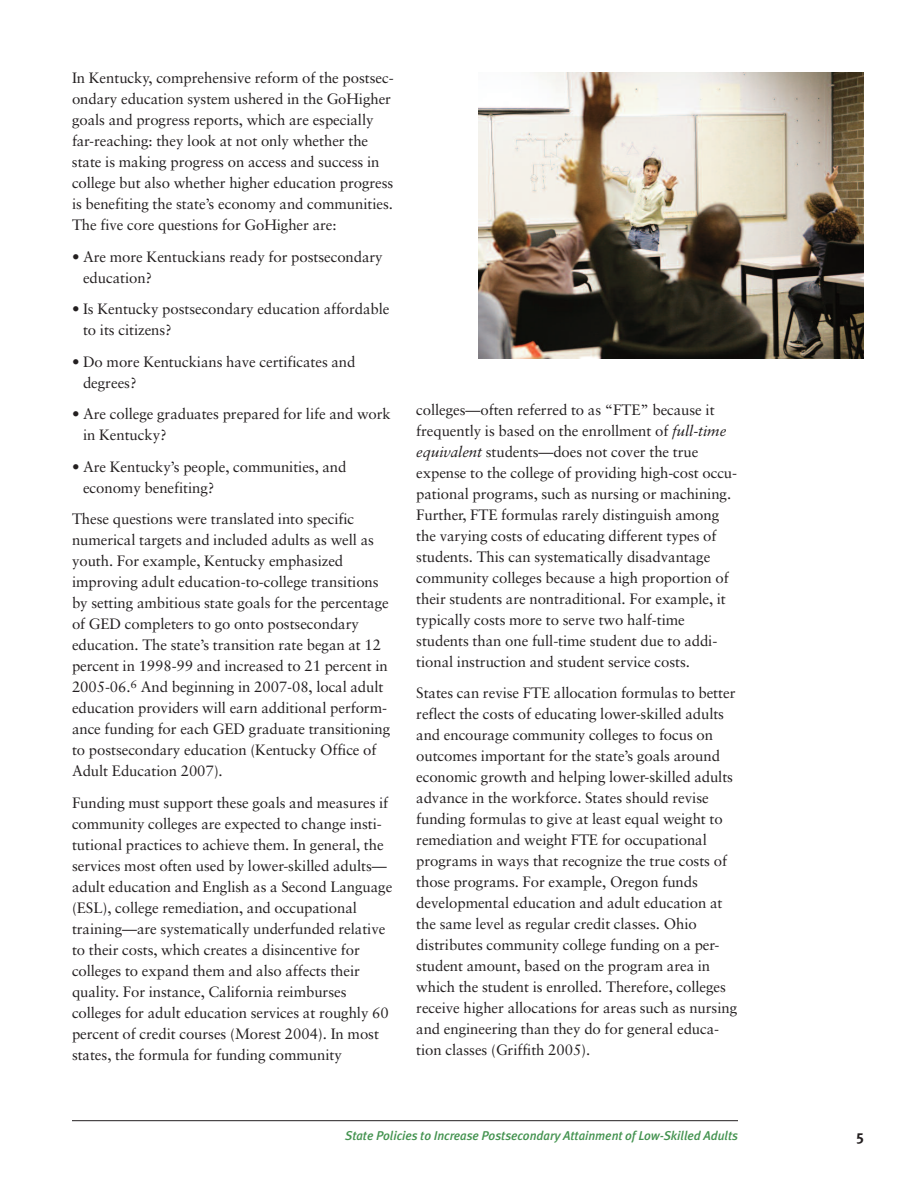
<style>
.page{position:relative;width:918px;height:1188px;background:#fff}
.page>*{position:absolute;margin:0;border:0;box-sizing:border-box;transform-origin:0 0}
.t1{font:15px/21px "Sabon";letter-spacing:-.005em;color:#231f20}
.t2{font:700 15px "Meta Plus";color:#231f20}
.t3{font:italic 500 12.75px "Meta Plus";letter-spacing:-.005em;color:#449350}
.s1{font-style:italic}
</style>
<div class="page">
<hr style="left:72px;top:1120px;width:666px;height:1px;background:#231f20">
<img style="left:478px;top:72px;width:386px;height:287px">
<p class="t1" style="left:72px;top:69px;width:323px">In Kentucky, comprehensive reform of the postsec&shy;ondary education system ushered in the GoHigher goals and progress reports, which are especially far-reaching: they look at not only whether the state is making progress on access and success in college but also whether higher education progress is benefiting the state’s economy and communities.<br>The five core questions for GoHigher are:</p>
<p class="t1" style="left:83px;top:247px;width:301px;text-indent:-11px">• Are more Kentuckians ready for postsecondary education?</p>
<p class="t1" style="left:83px;top:300px;width:308px;text-indent:-11px">• Is Kentucky postsecondary education affordable to its citizens?</p>
<p class="t1" style="left:83px;top:352px;width:274px;text-indent:-11px">• Do more Kentuckians have certificates and degrees?</p>
<p class="t1" style="left:83px;top:405px;width:309px;text-indent:-11px">• Are college graduates prepared for life and work in Kentucky?</p>
<p class="t1" style="left:83px;top:457px;width:265px;text-indent:-11px">• Are Kentucky’s people, communities, and economy benefiting?</p>
<p class="t1" style="left:72px;top:510px;width:320px">These questions were translated into specific numerical targets and included adults as well as youth. For example, Kentucky emphasized improving adult education-to-college transitions by setting ambitious state goals for the percentage of GED completers to go onto postsecondary education. The state’s transition rate began at 12 percent in 1998-99 and increased to 21 percent in 2005-06.<sup>6</sup> And beginning in 2007-08, local adult education providers will earn additional perform&shy;ance funding for each GED graduate transitioning to postsecondary education (Kentucky Office of Adult Education 2007).</p>
<p class="t1" style="left:72px;top:793px;width:322px">Funding must support these goals and measures if community colleges are expected to change insti&shy;tutional practices to achieve them. In general, the services most often used by lower-skilled adults— adult education and English as a Second Language (ESL), college remediation, and occupational training—are systematically underfunded relative to their costs, which creates a disincentive for colleges to expand them and also affects their quality. For instance, California reimburses colleges for adult education services at roughly 60 percent of credit courses (Morest 2004). In most states, the formula for funding community</p>
<p class="t1" style="left:416px;top:400px;width:322px">colleges—often referred to as “FTE” because it frequently is based on the enrollment of <span class="s1">full-time equivalent</span> students—does not cover the true expense to the college of providing high-cost occu&shy;pational programs, such as nursing or machining.<br>Further, FTE formulas rarely distinguish among the varying costs of educating different types of students. This can systematically disadvantage community colleges because a high proportion of their students are nontraditional. For example, it typically costs more to serve two half-time students than one full-time student due to addi&shy;tional instruction and student service costs.</p>
<p class="t1" style="left:416px;top:684px;width:322px">States can revise FTE allocation formulas to better reflect the costs of educating lower-skilled adults and encourage community colleges to focus on outcomes important for the state’s goals around economic growth and helping lower-skilled adults advance in the workforce. States should revise funding formulas to give at least equal weight to remediation and weight FTE for occupational programs in ways that recognize the true costs of those programs. For example, Oregon funds developmental education and adult education at the same level as regular credit classes. Ohio distributes community college funding on a per&shy;student amount, based on the program area in which the student is enrolled. Therefore, colleges receive higher allocations for areas such as nursing and engineering than they do for general educa&shy;tion classes (Griffith 2005).</p>
<p class="t3" style="left:345px;top:1128px;width:394px">State Policies to Increase Postsecondary Attainment of Low-Skilled Adults</p>
<p class="t2" style="left:857px;top:1127px;width:9px">5</p>
</div>
